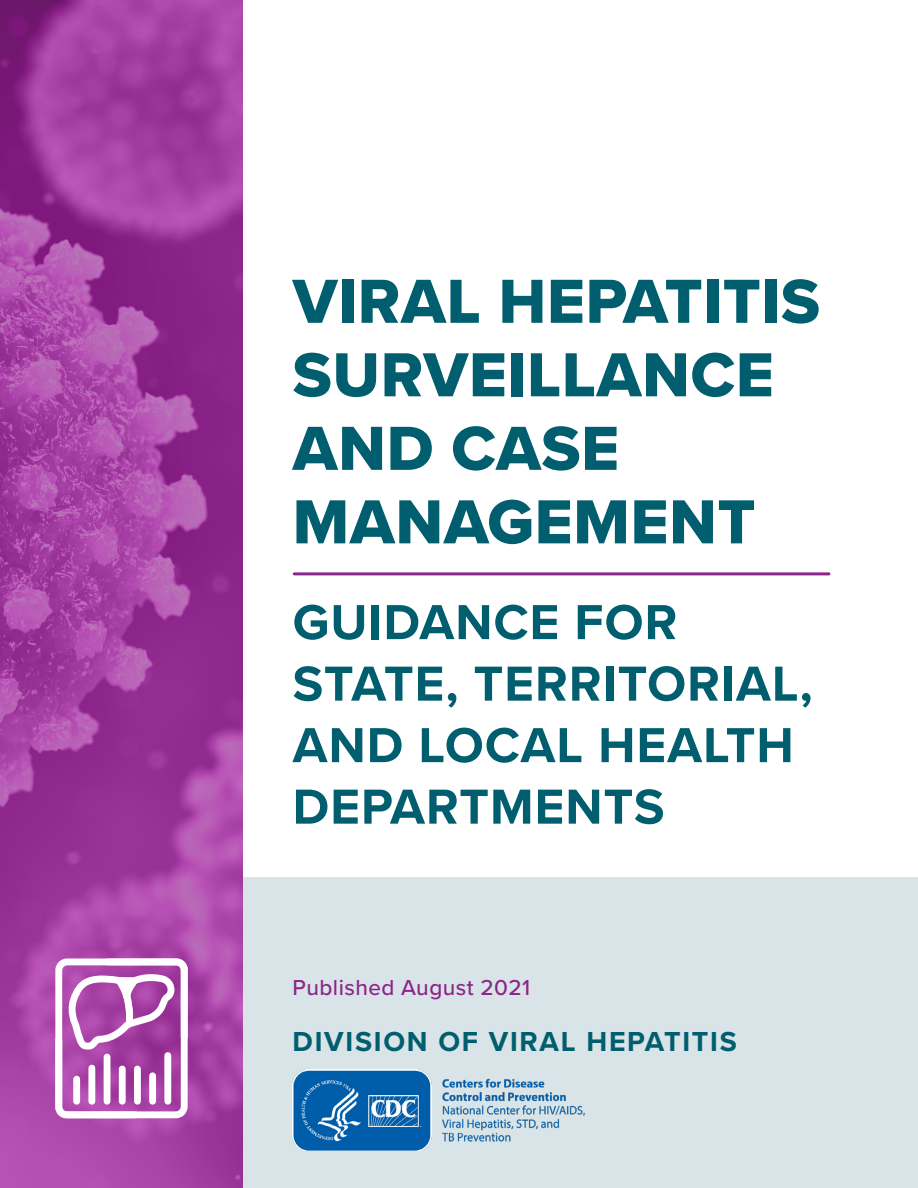
<style>
.page{position:relative;width:918px;height:1188px;background:#fff}
.page>*{position:absolute;margin:0;border:0;box-sizing:border-box;transform-origin:0 0}
.t1{font:64.5px/73.5px "Proxima Nova Extrabld";letter-spacing:.01em;color:#005e6e}
.t2{font:700 51px/61.5px "Proxima Nova";letter-spacing:.02em;color:#005e6e}
.t3{font:700 28.5px "Proxima Nova";letter-spacing:.06em;color:#005e6e}
.t4{font:500 22.5px "Proxima Nova";letter-spacing:.02em;color:#8c268a}
</style>
<div class="page">
<div style="left:0;top:878px;width:918px;height:310px;background:#d8e4e7"></div>
<svg style="left:0;top:0;width:243px;height:1188px;background:#a13d9f"></svg>
<img style="left:293px;top:1070px;width:292px;height:81px">
<svg style="left:55px;top:958px;width:133px;height:160px;background:#c686c5"></svg>
<hr style="left:294px;top:572px;width:535px;height:3px;background:#8c268a">
<h1 class="t1" style="left:293px;top:264px;width:529px">VIRAL HEPATITIS<br>SURVEILLANCE<br>AND CASE<br>MANAGEMENT</h1>
<h2 class="t2" style="left:293px;top:590px;width:521px">GUIDANCE FOR<br>STATE, TERRITORIAL,<br>AND LOCAL HEALTH<br>DEPARTMENTS</h2>
<p class="t4" style="left:293px;top:971px;width:239px">Published August 2021</p>
<p class="t3" style="left:293px;top:1020px;width:446px">DIVISION OF VIRAL HEPATITIS</p>
</div>
